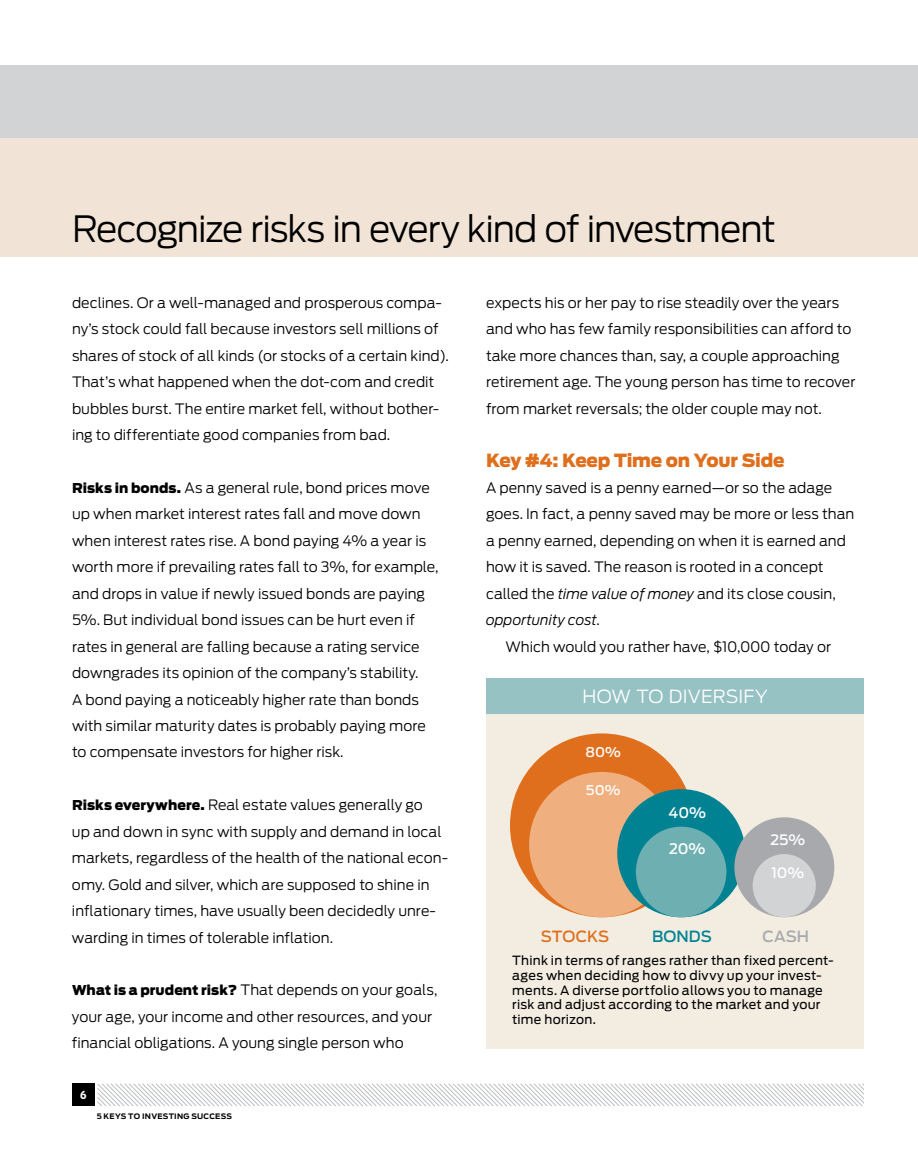
<style>
.page{position:relative;width:918px;height:1175px;background:#fff}
.page>*{position:absolute;margin:0;border:0;box-sizing:border-box;transform-origin:0 0}
.t1{font:300 36px "Antenna";letter-spacing:-.03em;color:#000}
.t2{font:900 18px "Antenna";letter-spacing:-.01em;color:#df6f1d}
.t3{font:300 18px "Antenna";color:#fff}
.t4{font:500 15.3px "Antenna";color:#df6f1d}
.t5{font:500 15.3px "Antenna";letter-spacing:.005em;color:#008293}
.t6{font:500 15.3px "Antenna";color:#a7a9ac}
.t7{font:500 14.4px "Antenna";color:#fff}
.t8{font:300 14.25px/26.4px "Antenna";color:#000}
.t9{font:italic 300 14.25px "Antenna";color:#000}
.t10{font:500 14.25px "Antenna";color:#fff}
.t11{font:500 13.35px "Antenna";color:#fff}
.t12{font:12.6px/14.7px "Antenna";letter-spacing:.02em;color:#000}
.t13{font:10.5px "Retina Micro D10";color:#fff}
.t14{font:700 7.5px "Antenna";letter-spacing:.04em;color:#000}
.s1{font-weight:900;font-size:13.5px}
.s2{font-style:italic}
.s3{font-style:normal}
</style>
<div class="page">
<div style="left:72px;top:1083px;width:23px;height:23px;background:#000"></div>
<svg style="left:97px;top:1083px;width:767px;height:24px"></svg>
<div style="left:0;top:66px;width:918px;height:72px;background:#d1d3d4"></div>
<div style="left:0;top:138px;width:918px;height:118px;background:#f1e4d7"></div>
<div style="left:486px;top:679px;width:378px;height:369px;background:#f2ece1"></div>
<div style="left:510px;top:733px;width:184px;height:184px;background:#df6f1d;border-radius:50%"></div>
<div style="left:529px;top:772px;width:145px;height:145px;background:#efaf7e;border-radius:50%"></div>
<div style="left:617px;top:789px;width:128px;height:128px;background:#008293;border-radius:50%"></div>
<div style="left:636px;top:826px;width:90px;height:91px;background:#6eb0b2;border-radius:50%"></div>
<div style="left:734px;top:817px;width:100px;height:100px;background:#a7a9ac;border-radius:50%"></div>
<div style="left:753px;top:854px;width:63px;height:63px;background:#d1d3d4;border-radius:50%"></div>
<div style="left:486px;top:678px;width:378px;height:35px;background:#96c2c4"></div>
<h1 class="t1" style="left:72px;top:208px;width:706px">Recognize risks in every kind of investment</h1>
<p class="t8" style="left:72px;top:289px;width:378px">declines. Or a well-managed and prosperous compa&shy;ny’s stock could fall because investors sell millions of shares of stock of all kinds (or stocks of a certain kind).<br>That’s what happened when the dot-com and credit bubbles burst. The entire market fell, without bother&shy;ing to differentiate good companies from bad.</p>
<p class="t8" style="left:72px;top:474px;width:368px"><span class="s1">Risks in bonds.</span> As a general rule, bond prices move up when market interest rates fall and move down when interest rates rise. A bond paying 4% a year is worth more if prevailing rates fall to 3%, for example, and drops in value if newly issued bonds are paying 5%. But individual bond issues can be hurt even if rates in general are falling because a rating service downgrades its opinion of the company’s stability.<br>A bond paying a noticeably higher rate than bonds with similar maturity dates is probably paying more to compensate investors for higher risk.</p>
<p class="t8" style="left:72px;top:792px;width:378px"><span class="s1">Risks everywhere.</span> Real estate values generally go<br>up and down in sync with supply and demand in local markets, regardless of the health of the national econ&shy;omy. Gold and silver, which are supposed to shine in inflationary times, have usually been decidedly unre&shy;warding in times of tolerable inflation.</p>
<p class="t8" style="left:72px;top:977px;width:367px"><span class="s1">What is a prudent risk?</span> That depends on your goals, your age, your income and other resources, and your financial obligations. A young single person who</p>
<p class="t13" style="left:80px;top:1088px;width:8px">6</p>
<p class="t14" style="left:97px;top:1111px;width:131px">5 KEYS TO I NVESTI NG SUCCESS</p>
<p class="t8" style="left:486px;top:289px;width:371px">expects his or her pay to rise steadily over the years and who has few family responsibilities can afford to take more chances than, say, a couple approaching retirement age. The young person has time to recover from market reversals; the older couple may not.</p>
<p class="t2" style="left:486px;top:449px;width:300px">Key #4: Keep Time on Your Side</p>
<p class="t8" style="left:486px;top:474px;width:348px">A penny saved is a penny earned—or so the adage</p>
<p class="t8" style="left:486px;top:501px;width:370px">goes. In fact, a penny saved may be more or less than</p>
<p class="t8" style="left:486px;top:527px;width:361px">a penny earned, depending on when it is earned and</p>
<p class="t8" style="left:486px;top:554px;width:339px">how it is saved. The reason is rooted in a concept</p>
<p class="t8" style="left:486px;top:580px;width:351px">called the <span class="s2">time value of money</span> and its close cousin,</p>
<p class="t9" style="left:486px;top:611px;width:116px">opportunity cost<span class="s3">.</span></p>
<p class="t8" style="left:506px;top:633px;width:327px">Which would you rather have, $10,000 today or</p>
<p class="t3" style="left:582px;top:685px;width:155px">how to diversify</p>
<p class="t11" style="left:586px;top:744px;width:37px">80%</p>
<p class="t11" style="left:586px;top:782px;width:36px">50%</p>
<p class="t7" style="left:669px;top:804px;width:39px">40%</p>
<p class="t7" style="left:669px;top:840px;width:38px">20%</p>
<p class="t10" style="left:770px;top:831px;width:36px">25%</p>
<p class="t10" style="left:771px;top:864px;width:34px">10%</p>
<p class="t4" style="left:541px;top:927px;width:70px">STOCKS</p>
<p class="t5" style="left:652px;top:927px;width:61px">BONDS</p>
<p class="t6" style="left:763px;top:927px;width:48px">CASH</p>
<p class="t12" style="left:512px;top:953px;width:323px">Think in terms of ranges rather than fixed percent&shy;ages when deciding how to divvy up your invest&shy;ments. A diverse portfolio allows you to manage risk and adjust according to the market and your time horizon.</p>
</div>
